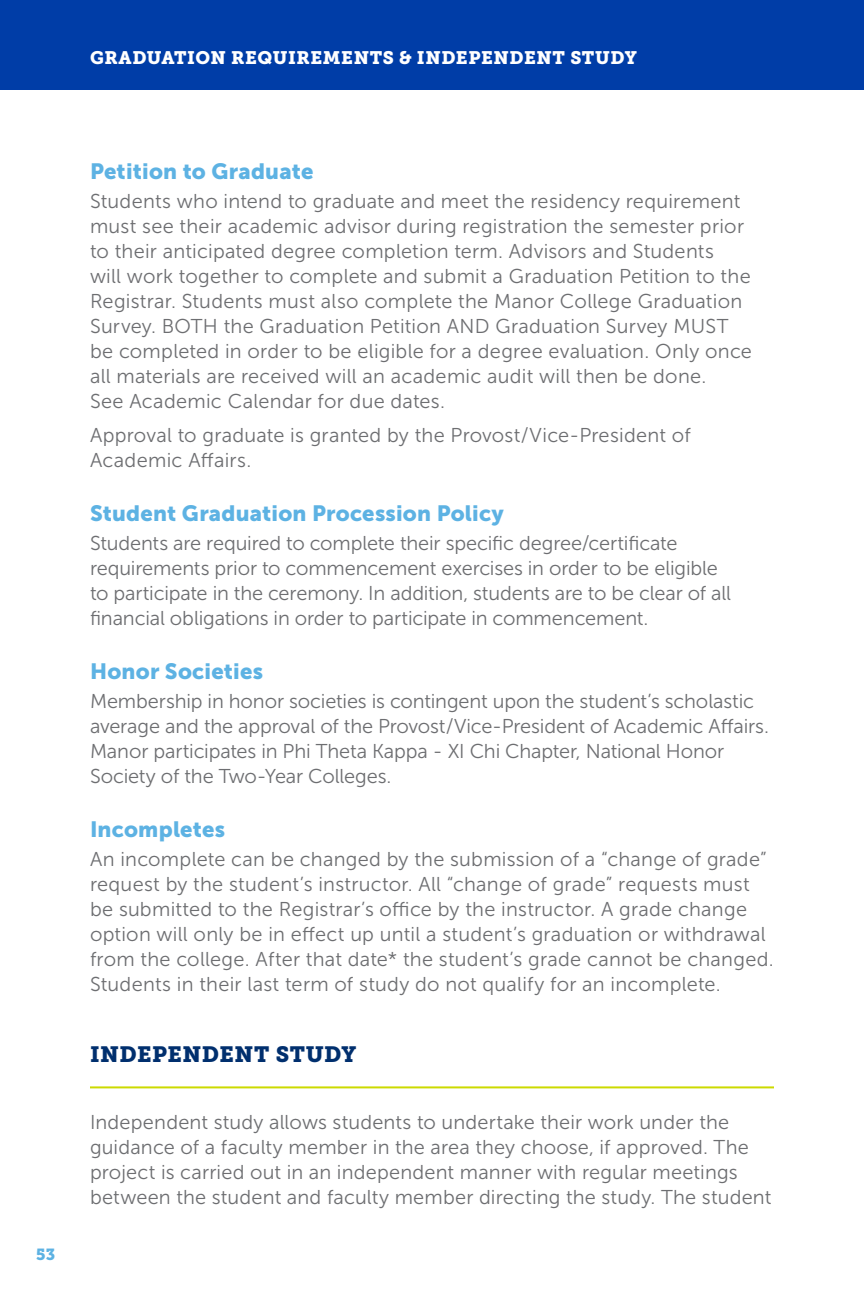
<style>
.page{position:relative;width:864px;height:1296px;background:#fff}
.page>*{position:absolute;margin:0;border:0;box-sizing:border-box;transform-origin:0 0}
.Subhead{font:22px "Museo Sans 900";letter-spacing:.01em;color:#5db2e3}
.t1{font:22px "Museo Slab 900";letter-spacing:.02em;color:#002f6e}
.Body_Copy{font:20px/25px "Museo Sans 300";letter-spacing:.01em;color:#6d6e71}
.Body_Copy-2{font:20px/25px "Museo Sans 300";letter-spacing:-.01em;color:#6d6e71}
.t2{font:18px "Museo Slab 900";letter-spacing:.03em;color:#fff}
.t3{font:16px "Museo Slab 900";color:#5db2e3}
</style>
<div class="page">
<div style="left:0;top:0;width:864px;height:90px;background:#003da7"></div>
<hr style="left:90px;top:1086px;width:684px;height:2px;background:#ccda00">
<p class="t2" style="left:90px;top:47px;width:548px">GRADUATION REQUIREMENTS &amp; INDEPENDENT STUDY</p>
<p class="t3" style="left:36px;top:1245px;width:21px">53</p>
<p class="Subhead" style="left:90px;top:158px;width:225px">Petition to Graduate</p>
<p class="Body_Copy" style="left:90px;top:189px;width:663px">Students who intend to graduate and meet the residency requirement must see their academic advisor during registration the semester prior to their anticipated degree completion term. Advisors and Students<br>will work together to complete and submit a Graduation Petition to the Registrar. Students must also complete the Manor College Graduation Survey. BOTH the Graduation Petition AND Graduation Survey MUST be completed in order to be eligible for a degree evaluation. Only once all materials are received will an academic audit will then be done.<br>See Academic Calendar for due dates.</p>
<p class="Body_Copy" style="left:90px;top:423px;width:602px">Approval to graduate is granted by the Provost/Vice-President of<br>Academic Affairs.</p>
<p class="Subhead" style="left:90px;top:500px;width:415px">Student Graduation Procession Policy</p>
<p class="Body_Copy-2" style="left:90px;top:531px;width:643px">Students are required to complete their specific degree/certificate requirements prior to commencement exercises in order to be eligible to participate in the ceremony. In addition, students are to be clear of all financial obligations in order to participate in commencement.</p>
<p class="Subhead" style="left:90px;top:658px;width:175px">Honor Societies</p>
<p class="Body_Copy" style="left:90px;top:689px;width:681px">Membership in honor societies is contingent upon the student’s scholastic average and the approval of the Provost/Vice-President of Academic Affairs.<br>Manor participates in Phi Theta Kappa - XI Chi Chapter, National Honor Society of the Two-Year Colleges.</p>
<p class="Subhead" style="left:90px;top:817px;width:137px">Incompletes</p>
<p class="Body_Copy" style="left:90px;top:847px;width:685px">An incomplete can be changed by the submission of a “change of grade” request by the student’s instructor. All “change of grade” requests must be submitted to the Registrar’s office by the instructor. A grade change option will only be in effect up until a student’s graduation or withdrawal from the college. After that date* the student’s grade cannot be changed.<br>Students in their last term of study do not qualify for an incomplete.</p>
<p class="t1" style="left:90px;top:1041px;width:268px">INDEPENDENT STUDY</p>
<p class="Body_Copy" style="left:90px;top:1109px;width:683px">Independent study allows students to undertake their work under the guidance of a faculty member in the area they choose, if approved. The project is carried out in an independent manner with regular meetings between the student and faculty member directing the study. The student</p>
</div>
